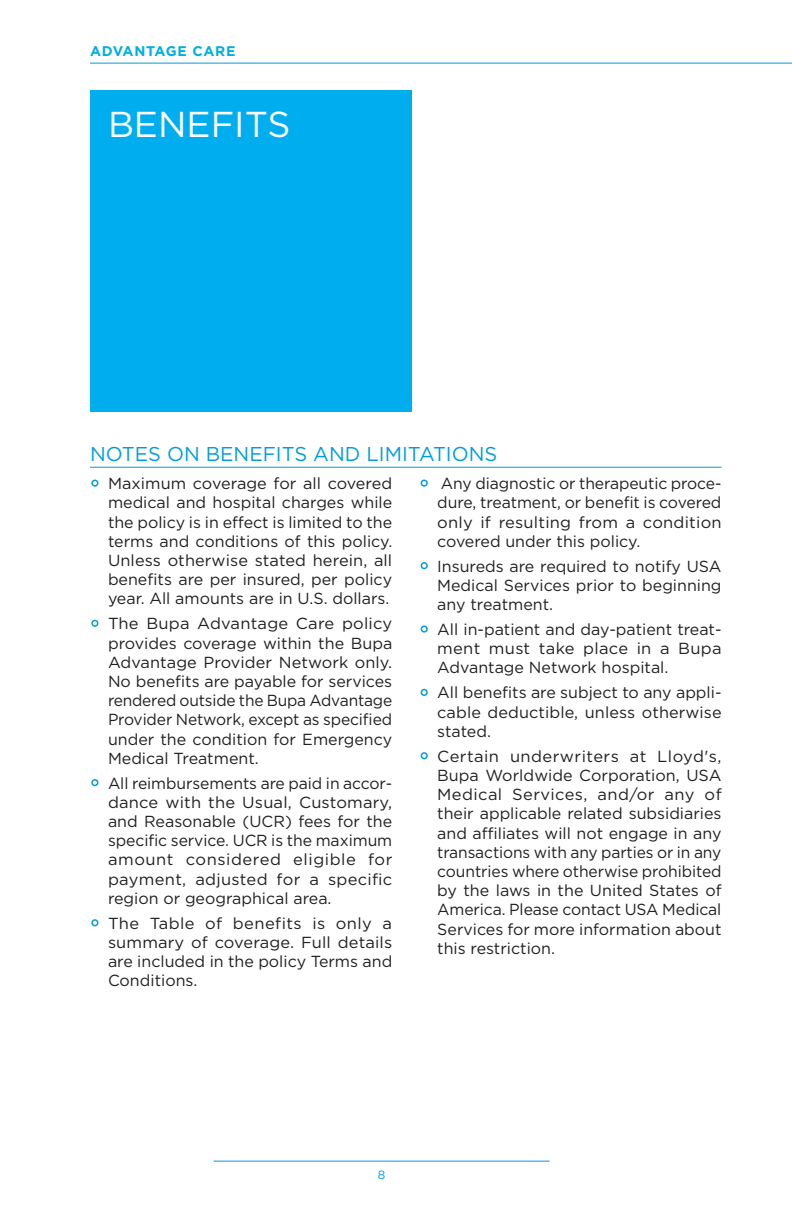
<style>
.page{position:relative;width:792px;height:1224px;background:#fff}
.page>*{position:absolute;margin:0;border:0;box-sizing:border-box;transform-origin:0 0}
.t1{font:36px "Gotham";color:#fff}
.t2{font:20px "Gotham";color:#009dd9}
.t3{font:16px/19.2px "Gotham";color:#231f20;text-align:justify}
.t4{font:700 14px "Gotham";letter-spacing:.05em;color:#03aee1}
.t5{font:12px "Gotham";color:#009dd9}
.s1{font-weight:500;font-size:20px;color:#009dd9}
</style>
<div class="page">
<hr style="left:90px;top:63px;width:702px;height:1px;background:#009dd9">
<hr style="left:214px;top:1161px;width:336px;height:1px;background:#009dd9">
<hr style="left:90px;top:467px;width:632px;height:1px;background:#009dd9">
<div style="left:90px;top:90px;width:321px;height:321px;background:#00aeef"></div>
<p class="t4" style="left:90px;top:42px;width:147px">ADVANTAGE CARE</p>
<h1 class="t1" style="left:108px;top:101px;width:184px">BENEFITS</h1>
<p class="t2" style="left:90px;top:441px;width:409px">NOTES ON BENEFITS AND LIMITATIONS</p>
<p class="t3" style="left:108px;top:474px;width:286px;text-indent:-18px"><span class="s1">•</span> Maximum coverage for all covered medical and hospital charges while the policy is in effect is limited to the terms and conditions of this policy.<br>Unless otherwise stated herein, all benefits are per insured, per policy year. All amounts are in U.S. dollars.</p>
<p class="t3" style="left:108px;top:614px;width:286px;text-indent:-18px"><span class="s1">•</span> The Bupa Advantage Care policy provides coverage within the Bupa Advantage Provider Network only.<br>No benefits are payable for services rendered outside the Bupa Advantage Provider Network, except as specified under the condition for Emergency Medical Treatment.</p>
<p class="t3" style="left:108px;top:773px;width:286px;text-indent:-18px"><span class="s1">•</span> All reimbursements are paid in accor&shy;dance with the Usual, Customary, and Reasonable (UCR) fees for the specific service. UCR is the maximum amount considered eligible for payment, adjusted for a specific region or geographical area.</p>
<p class="t3" style="left:108px;top:913px;width:286px;text-indent:-18px"><span class="s1">•</span> The Table of benefits is only a summary of coverage. Full details are included in the policy Terms and Conditions.</p>
<p class="t3" style="left:437px;top:474px;width:286px;text-indent:-18px"><span class="s1">•</span> Any diagnostic or therapeutic proce&shy;dure, treatment, or benefit is covered only if resulting from a condition covered under this policy.</p>
<p class="t3" style="left:437px;top:556px;width:286px;text-indent:-18px"><span class="s1">•</span> Insureds are required to notify USA Medical Services prior to beginning any treatment.</p>
<p class="t3" style="left:437px;top:619px;width:286px;text-indent:-18px"><span class="s1">•</span> All in-patient and day-patient treat&shy;ment must take place in a Bupa Advantage Network hospital.</p>
<p class="t3" style="left:437px;top:683px;width:286px;text-indent:-18px"><span class="s1">•</span> All benefits are subject to any appli&shy;cable deductible, unless otherwise stated.</p>
<p class="t3" style="left:437px;top:746px;width:286px;text-indent:-18px"><span class="s1">•</span> Certain underwriters at Lloyd's, Bupa Worldwide Corporation, USA Medical Services, and/or any of their applicable related subsidiaries and affiliates will not engage in any transactions with any parties or in any countries where otherwise prohibited by the laws in the United States of America. Please contact USA Medical Services for more information about this restriction.</p>
<p class="t5" style="left:378px;top:1167px;width:9px">8</p>
</div>
